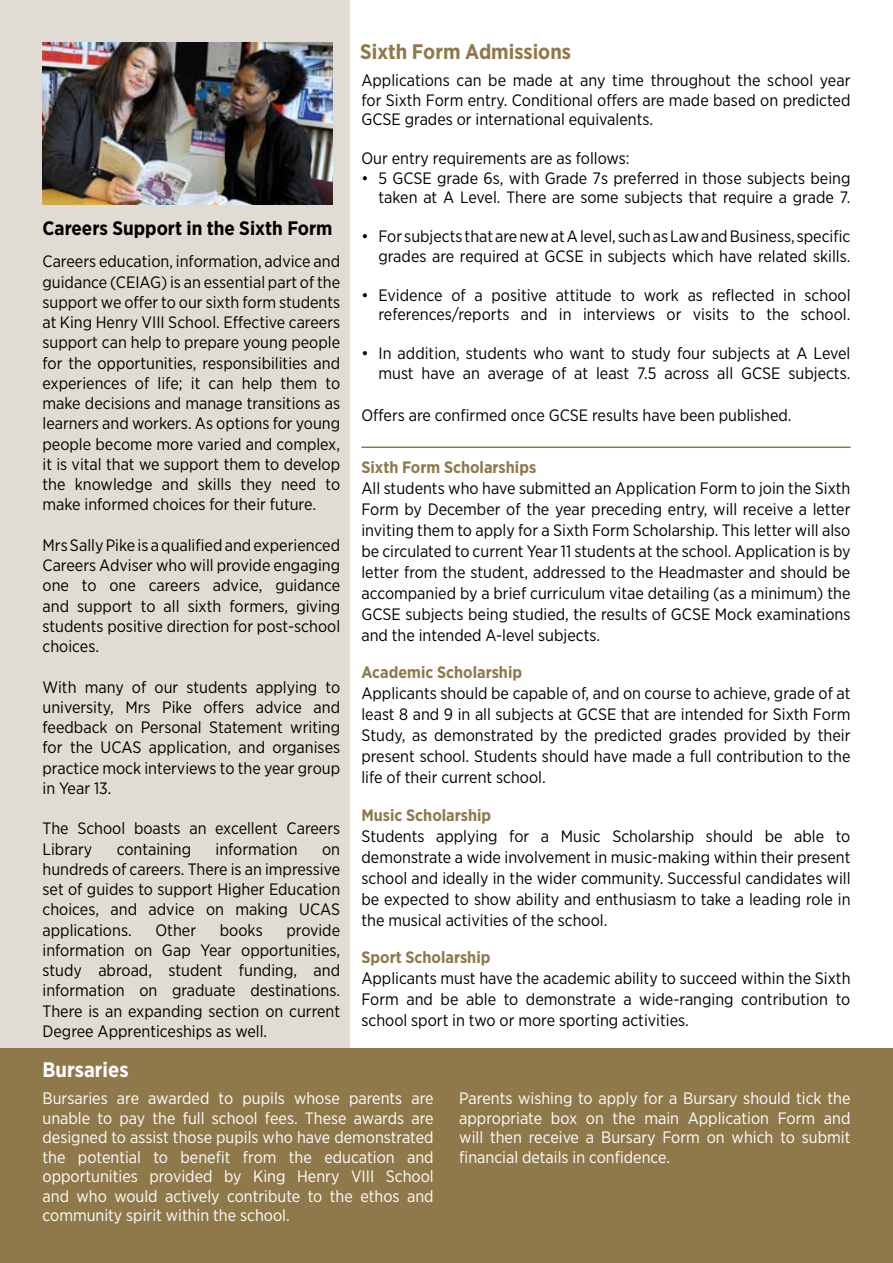
<style>
.page{position:relative;width:893px;height:1263px;background:#fff}
.page>*{position:absolute;margin:0;border:0;box-sizing:border-box;transform-origin:0 0}
.t1{font:700 21px "Gotham Narrow";color:#8f794b}
.t2{font:700 21px "Gotham Narrow";color:#fff}
.t3{font:700 19.5px "Gotham Narrow";color:#000}
.t4{font:16.5px/20.2px "Gotham Narrow";color:#000;text-align:justify}
.t5{font:16.5px/19.5px "Gotham Narrow";color:#fff;text-align:justify}
.t6{font:700 16.5px "Gotham Narrow";color:#8f794b}
</style>
<div class="page">
<div style="left:0;top:1048px;width:893px;height:215px;background:#8f794b"></div>
<div style="left:0;top:0;width:350px;height:1048px;background:#e1dcd3"></div>
<img style="left:43px;top:43px;width:289px;height:161px">
<hr style="left:361px;top:446px;width:489px;height:2px;background:#8f794b">
<p class="t3" style="left:43px;top:215px;width:291px">Careers Support in the Sixth Form</p>
<p class="t4" style="left:43px;top:251px;width:299px">Careers education, information, advice and guidance (CEIAG) is an essential part of the support we offer to our sixth form students at King Henry VIII School. Effective careers support can help to prepare young people for the opportunities, responsibilities and experiences of life; it can help them to make decisions and manage transitions as learners and workers. As options for young people become more varied and complex, it is vital that we support them to develop the knowledge and skills they need to make informed choices for their future.</p>
<p class="t4" style="left:43px;top:534px;width:299px">Mrs Sally Pike is a qualified and experienced Careers Adviser who will provide engaging one to one careers advice, guidance and support to all sixth formers, giving students positive direction for post-school choices.</p>
<p class="t4" style="left:43px;top:676px;width:299px">With many of our students applying to university, Mrs Pike offers advice and feedback on Personal Statement writing for the UCAS application, and organises practice mock interviews to the year group in Year 13.</p>
<p class="t4" style="left:43px;top:818px;width:299px">The School boasts an excellent Careers<br>Library</p>
<p class="t4" style="left:117px;top:838px;width:76px">containing</p>
<p class="t4" style="left:216px;top:838px;width:84px">information</p>
<p class="t4" style="left:43px;top:838px;width:299px;text-indent:280px">on hundreds of careers. There is an impressive set of guides to support Higher Education choices, and advice on making UCAS applications.</p>
<p class="t4" style="left:43px;top:919px;width:299px;text-indent:244px">provide information on Gap Year opportunities, study abroad, student funding, and information on graduate destinations.<br>There is an expanding section on current Degree Apprenticeships as well.</p>
<p class="t4" style="left:155px;top:919px;width:42px">Other</p>
<p class="t4" style="left:220px;top:919px;width:44px">books</p>
<p class="t2" style="left:43px;top:1056px;width:88px">Bursaries</p>
<p class="t1" style="left:360px;top:38px;width:212px">Sixth Form Admissions</p>
<p class="t4" style="left:361px;top:70px;width:491px;line-height:19.5px">Applications can be made at any time throughout the school year for Sixth Form entry. Conditional offers are made based on predicted GCSE grades or international equivalents.</p>
<p class="t4" style="left:361px;top:148px;width:270px">Our entry requirements are as follows:</p>
<p class="t4" style="left:361px;top:168px;width:491px;line-height:19.5px;text-align:right">• 5 GCSE grade 6s, with Grade 7s preferred in those subjects being taken at A Level. There are some subjects that require a grade 7.</p>
<p class="t4" style="left:361px;top:226px;width:490px;line-height:19.5px;text-align:right">• For subjects that are new at A level, such as Law and Business, specific grades are required at GCSE in subjects which have related skills.</p>
<p class="t4" style="left:361px;top:285px;width:491px;line-height:19.5px;text-align:right">• Evidence of a positive attitude to work as reflected in school references/reports and in interviews or visits to the school.</p>
<p class="t4" style="left:361px;top:343px;width:490px;line-height:19.5px;text-align:right">• In addition, students who want to study four subjects at A Level must have an average of at least 7.5 across all GCSE subjects.</p>
<p class="t4" style="left:361px;top:405px;width:432px">Offers are confirmed once GCSE results have been published.</p>
<p class="t6" style="left:361px;top:456px;width:176px">Sixth Form Scholarships</p>
<p class="t4" style="left:361px;top:477px;width:491px;line-height:21px">All students who have submitted an Application Form to join the Sixth Form by December of the year preceding entry, will receive a letter inviting them to apply for a Sixth Form Scholarship. This letter will also be circulated to current Year 11 students at the school. Application is by letter from the student, addressed to the Headmaster and should be accompanied by a brief curriculum vitae detailing (as a minimum) the GCSE subjects being studied, the results of GCSE Mock examinations and the intended A-level subjects.</p>
<p class="t6" style="left:361px;top:662px;width:162px">Academic Scholarship</p>
<p class="t4" style="left:361px;top:682px;width:491px;line-height:21px">Applicants should be capable of, and on course to achieve, grade of at least 8 and 9 in all subjects at GCSE that are intended for Sixth Form Study, as demonstrated by the predicted grades provided by their present school. Students should have made a full contribution to the life of their current school.</p>
<p class="t6" style="left:361px;top:804px;width:131px">Music Scholarship</p>
<p class="t4" style="left:361px;top:825px;width:491px;line-height:21px">Students applying for a Music Scholarship should be able to demonstrate a wide involvement in music-making within their present school and ideally in the wider community. Successful candidates will be expected to show ability and enthusiasm to take a leading role in the musical activities of the school.</p>
<p class="t6" style="left:361px;top:947px;width:130px">Sport Scholarship</p>
<p class="t4" style="left:361px;top:967px;width:491px;line-height:21px">Applicants must have the academic ability to succeed within the Sixth Form and be able to demonstrate a wide-ranging contribution to school sport in two or more sporting activities.</p>
<p class="t5" style="left:43px;top:1088px;width:393px">Bursaries are awarded to pupils whose parents are unable to pay the full school fees. These awards are designed to assist those pupils who have demonstrated the potential to benefit from the education and opportunities provided by King Henry VIII School and who would actively contribute to the ethos and community spirit within the school.</p>
<p class="t5" style="left:459px;top:1088px;width:393px">Parents wishing to apply for a Bursary should tick the appropriate box on the main Application Form and will then receive a Bursary Form on which to submit financial details in confidence.</p>
</div>
